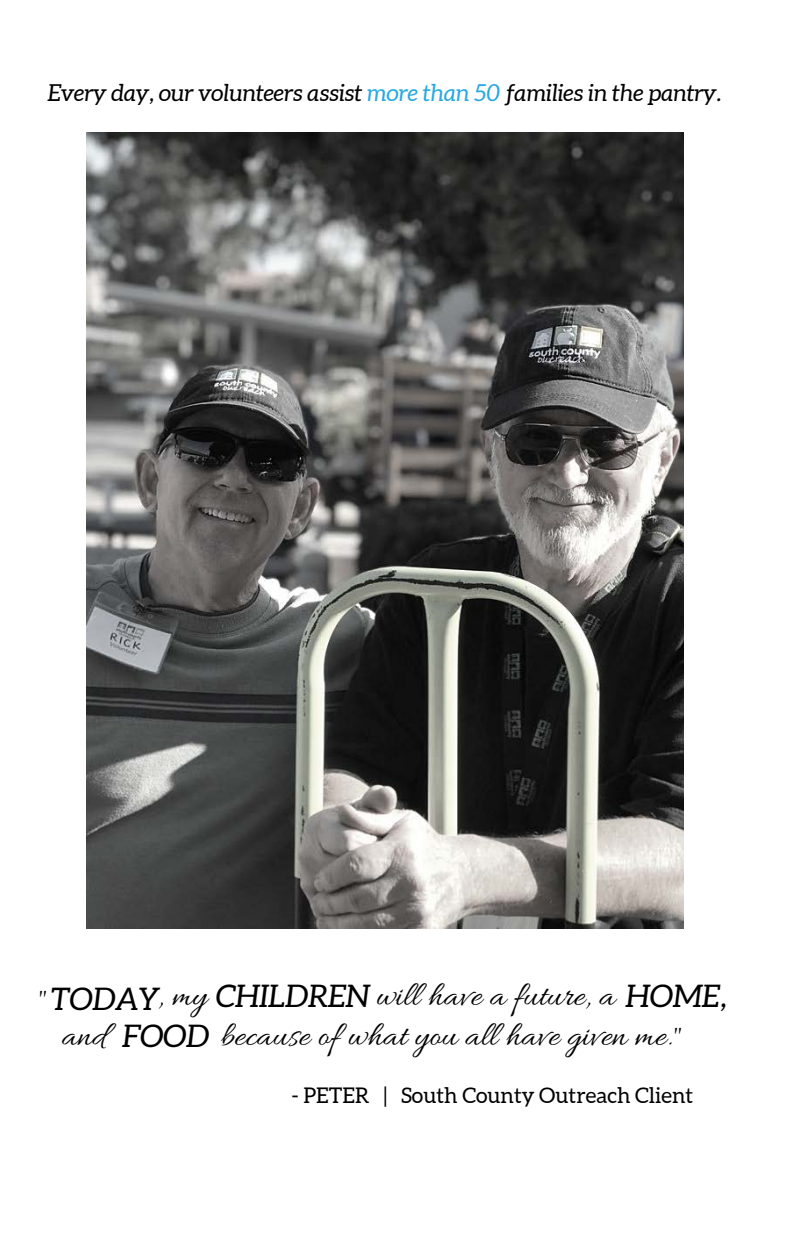
<style>
.page{position:relative;width:792px;height:1260px;background:#fff}
.page>*{position:absolute;margin:0;border:0;box-sizing:border-box;transform-origin:0 0}
.t1{font:35.2px "Allura";color:#000}
.t2{font:italic 31px "Aleo";color:#000}
.t3{font:italic 23.4px "Aleo";color:#000}
.t4{font:21.6px "Aleo";color:#000}
.s1{color:#27a9e1}
</style>
<div class="page">
<img style="left:87px;top:132px;width:597px;height:797px">
<p class="t3" style="left:48px;top:80px;width:675px">Every day, our volunteers assist <span class="s1">more than 50</span> families in the pantry.</p>
<p class="t1" style="left:158px;top:976px;width:51px">, my</p>
<p class="t1" style="left:376px;top:976px;width:352px">will have a future, a <sub>HOME,</sub></p>
<p class="t2" style="left:122px;top:1018px;width:88px">FOOD</p>
<p class="t2" style="left:51px;top:981px;width:110px">TODAY</p>
<p class="t2" style="left:216px;top:979px;width:155px">CHILDREN</p>
<p class="t1" style="left:62px;top:1016px;width:45px">and</p>
<p class="t1" style="left:221px;top:1016px;width:462px">because of what you all have given me."</p>
<p class="t1" style="left:37px;top:979px;width:10px">"</p>
<p class="t4" style="left:292px;top:1083px;width:403px">- PETER | South County Outreach Client</p>
</div>
